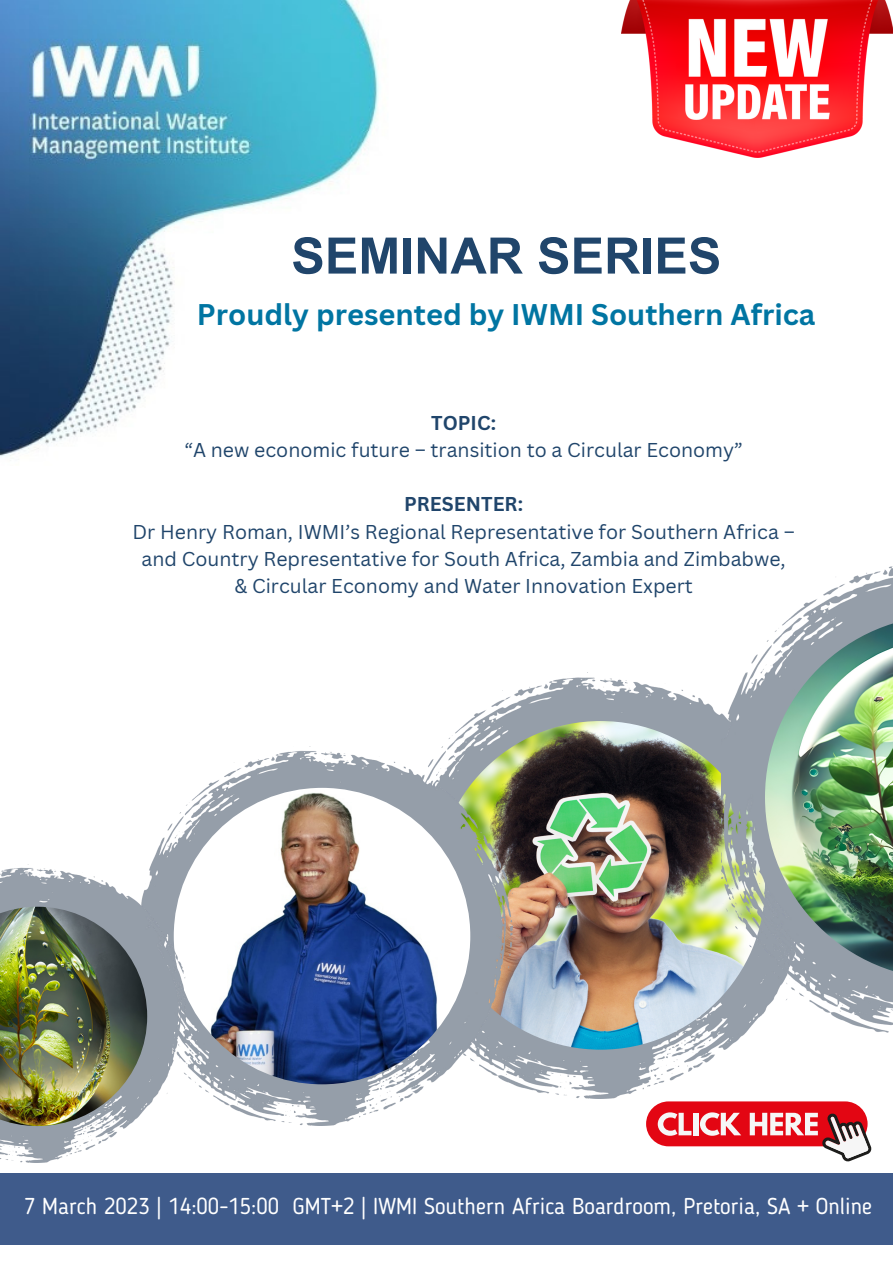
<style>
.page{position:relative;width:893px;height:1263px;background:#fff}
.page>*{position:absolute;margin:0;border:0;box-sizing:border-box;transform-origin:0 0}
.t1{font:700 50.25px "Arial MT Pro";color:#20456b}
.t2{font:700 29.1px "Canva Sans";color:#0075a2}
.t3{font:22.8px "Blogger Sans";color:#fff}
.t4{font:19.5px "Canva Sans";color:#20456b}
.t5{font:700 19.5px "Canva Sans";color:#20456b}
</style>
<div class="page">
<div style="left:0;top:1174px;width:893px;height:71px;background:#3f5b8b"></div>
<img style="left:0;top:0;width:380px;height:457px">
<img style="left:448px;top:672px;width:292px;height:426px">
<img style="left:436px;top:721px;width:329px;height:329px;border-radius:50%">
<img style="left:151px;top:746px;width:361px;height:380px">
<img style="left:174px;top:788px;width:296px;height:296px;border-radius:50%">
<img style="left:0;top:865px;width:185px;height:297px">
<img style="left:721px;top:566px;width:172px;height:472px">
<img style="left:765px;top:615px;width:128px;height:364px">
<img style="left:0;top:907px;width:147px;height:219px">
<div style="left:646px;top:1101px;width:221px;height:45px;background:#e30613;border-radius:22px"></div>
<svg style="left:657px;top:1112px;width:34px;height:24px"></svg>
<div style="left:693px;top:1113px;width:5px;height:22px;background:#f6f6f6"></div>
<svg style="left:700px;top:1112px;width:41px;height:24px"></svg>
<svg style="left:749px;top:1113px;width:123px;height:49px"></svg>
<img style="left:622px;top:0;width:271px;height:158px">
<p class="t1" style="left:291px;top:237px;width:431px">SEMINAR SERIES</p>
<p class="t2" style="left:197px;top:294px;width:620px">Proudly presented by IWMI Southern Africa</p>
<p class="t5" style="left:431px;top:409px;width:66px">TOPIC:</p>
<p class="t4" style="left:184px;top:436px;width:560px">“A new economic future – transition to a Circular Economy”</p>
<h1 class="t5" style="left:404px;top:490px;width:120px">PRESENTER:</h1>
<h2 class="t4" style="left:132px;top:518px;width:664px">Dr Henry Roman, IWMI’s Regional Representative for Southern Africa –</h2>
<p class="t4" style="left:141px;top:545px;width:646px">and Country Representative for South Africa, Zambia and Zimbabwe,</p>
<p class="t4" style="left:234px;top:572px;width:460px">&amp; Circular Economy and Water Innovation Expert</p>
<p class="t3" style="left:24px;top:1197px;width:849px">7 March 2023 | 14:00-15:00 GMT+2 | IWMI Southern Africa Boardroom, Pretoria, SA + Online</p>
</div>
